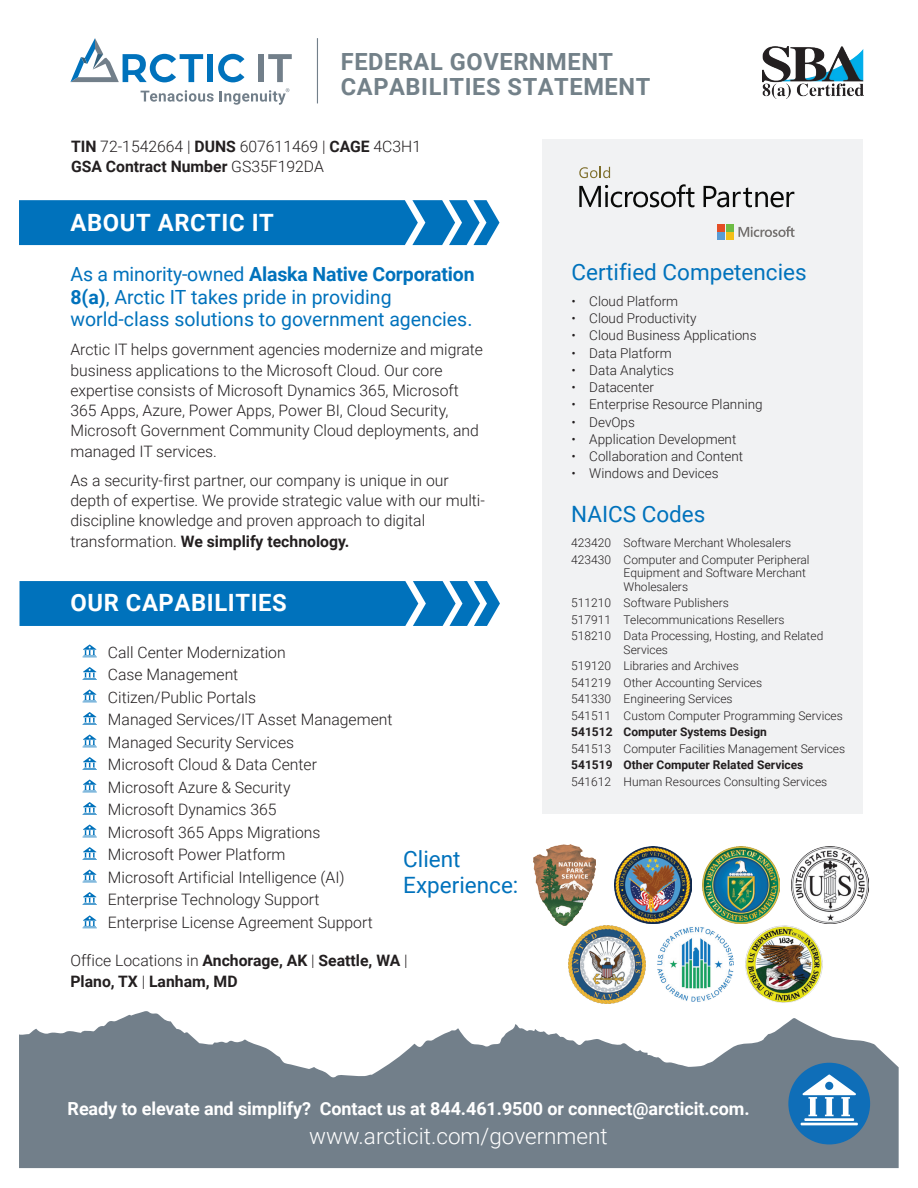
<style>
.page{position:relative;width:918px;height:1188px;background:#fff}
.page>*{position:absolute;margin:0;border:0;box-sizing:border-box;transform-origin:0 0}
.t1{font:700 23.85px "Roboto";letter-spacing:.025em;color:#fff}
.t2{font:700 23.7px/25.5px "Roboto";letter-spacing:.025em;color:#738189}
.t3{font:22.5px/25.5px "Roboto";color:#0072bc}
.t4{font:300 22.5px "Roboto";color:#fff}
.t5{font:19.5px/22.5px "Roboto";color:#0072bc}
.t6{font:700 18px "Roboto";letter-spacing:-.005em;color:#fff}
.t7{font:300 15.75px/22.5px "Roboto";color:#231f20}
.t8{font:700 15.75px/21px "Roboto";color:#231f20}
.t9{font:300 13.5px "Roboto";color:#231f20}
.t10{font:300 12px/16.5px "Roboto";color:#231f20}
.t11{font:700 12px "Roboto";color:#231f20}
.s1{font-weight:700}
.s2{font-weight:300}
</style>
<div class="page">
<svg style="left:20px;top:581px;width:480px;height:45px;background:#0e79bf"></svg>
<svg style="left:19px;top:200px;width:481px;height:45px;background:#0f7ac0"></svg>
<div style="left:543px;top:139px;width:320px;height:675px;background:#f1f2f3"></div>
<svg style="left:19px;top:1011px;width:880px;height:157px;fill:#727f8a"></svg>
<div style="left:788px;top:1063px;width:82px;height:81px;background:#0f6eb8;border-radius:50%"></div>
<hr style="left:804px;top:1118px;width:50px;height:3px;background:#fff">
<hr style="left:801px;top:1123px;width:57px;height:2px;background:#fff">
<svg style="left:802px;top:1074px;width:54px;height:42px"></svg>
<hr style="left:317px;top:38px;width:1px;height:65px;background:#727f8a">
<div style="left:207px;top:54px;width:6px;height:28px;background:#0072bc"></div>
<svg style="left:218px;top:54px;width:26px;height:28px"></svg>
<div style="left:258px;top:54px;width:6px;height:28px;background:#727f8a"></div>
<svg style="left:268px;top:54px;width:24px;height:28px"></svg>
<svg style="left:70px;top:38px;width:133px;height:44px"></svg>
<svg style="left:141px;top:90px;width:73px;height:12px"></svg>
<svg style="left:220px;top:88px;width:69px;height:17px"></svg>
<svg style="left:82px;top:644px;width:15px;height:14px"></svg>
<svg style="left:82px;top:667px;width:15px;height:13px"></svg>
<svg style="left:82px;top:690px;width:15px;height:13px"></svg>
<svg style="left:82px;top:712px;width:15px;height:13px"></svg>
<svg style="left:82px;top:735px;width:15px;height:13px"></svg>
<svg style="left:82px;top:757px;width:15px;height:13px"></svg>
<svg style="left:82px;top:780px;width:15px;height:13px"></svg>
<svg style="left:82px;top:802px;width:15px;height:13px"></svg>
<svg style="left:82px;top:825px;width:15px;height:13px"></svg>
<svg style="left:82px;top:847px;width:15px;height:13px"></svg>
<svg style="left:82px;top:870px;width:15px;height:13px"></svg>
<svg style="left:82px;top:892px;width:15px;height:13px"></svg>
<svg style="left:82px;top:915px;width:15px;height:14px"></svg>
<svg style="left:579px;top:184px;width:115px;height:23px"></svg>
<svg style="left:704px;top:186px;width:90px;height:21px"></svg>
<svg style="left:738px;top:226px;width:57px;height:11px"></svg>
<div style="left:717px;top:224px;width:8px;height:7px;background:#e44e25"></div>
<div style="left:726px;top:224px;width:8px;height:7px;background:#6dbc44"></div>
<div style="left:717px;top:232px;width:8px;height:8px;background:#599cd4"></div>
<div style="left:726px;top:232px;width:8px;height:8px;background:#f3bf17"></div>
<svg style="left:579px;top:167px;width:31px;height:11px"></svg>
<img style="left:533px;top:844px;width:63px;height:82px">
<img style="left:614px;top:846px;width:77px;height:77px">
<img style="left:791px;top:846px;width:77px;height:77px">
<img style="left:568px;top:926px;width:77px;height:77px">
<img style="left:703px;top:846px;width:77px;height:77px">
<img style="left:657px;top:926px;width:77px;height:77px;border-radius:39px">
<img style="left:745px;top:925px;width:78px;height:78px;border-radius:39px">
<img style="left:762px;top:47px;width:102px;height:52px">
<h2 class="t2" style="left:341px;top:48px;width:311px">FEDERAL GOVERNMENT<br>CAPABILITIES STATEMENT</h2>
<p class="t7" style="left:71px;top:136px;width:352px;line-height:19.5px"><span class="s1">TIN</span> 72-1542664 | <span class="s1">DUNS</span> 607611469 | <span class="s1">CAGE</span> 4C3H1<br><span class="s1">GSA Contract Number</span> GS35F192DA</p>
<h1 class="t1" style="left:70px;top:205px;width:205px">ABOUT ARCTIC IT</h1>
<p class="t5" style="left:70px;top:262px;width:406px">As a minority-owned <span class="s1">Alaska Native Corporation<br>8(a)</span>, Arctic IT takes pride in providing world-class solutions to government agencies.</p>
<p class="t7" style="left:70px;top:339px;width:414px;line-height:20.2px">Arctic IT helps government agencies modernize and migrate business applications to the Microsoft Cloud. Our core expertise consists of Microsoft Dynamics 365, Microsoft 365 Apps, Azure, Power Apps, Power BI, Cloud Security, Microsoft Government Community Cloud deployments, and managed IT services.</p>
<p class="t7" style="left:70px;top:470px;width:416px;line-height:20.2px">As a security-first partner, our company is unique in our depth of expertise. We provide strategic value with our multi&shy;discipline knowledge and proven approach to digital transformation. <span class="s1">We simplify technology.</span></p>
<h1 class="t1" style="left:70px;top:586px;width:218px">OUR CAPABILITIES</h1>
<p class="t7" style="left:108px;top:640px;width:286px">Call Center Modernization<br>Case Management<br>Citizen/Public Portals<br>Managed Services/IT Asset Management<br>Managed Security Services<br>Microsoft Cloud &amp; Data Center<br>Microsoft Azure &amp; Security<br>Microsoft Dynamics 365<br>Microsoft 365 Apps Migrations<br>Microsoft Power Platform<br>Microsoft Artificial Intelligence (AI)<br>Enterprise Technology Support<br>Enterprise License Agreement Support</p>
<h3 class="t3" style="left:403px;top:846px;width:117px">Client<br>Experience:</h3>
<p class="t8" style="left:70px;top:949px;width:339px"><span class="s2">Office Locations in</span> Anchorage, AK <span class="s2">|</span> Seattle, WA <span class="s2">|<br></span>Plano, TX <span class="s2">|</span> Lanham, MD</p>
<h3 class="t3" style="left:572px;top:258px;width:237px">Certified Competencies</h3>
<p class="t9" style="left:572px;top:292px;width:108px">• Cloud Platform</p>
<p class="t9" style="left:572px;top:309px;width:127px">• Cloud Productivity</p>
<p class="t9" style="left:572px;top:326px;width:186px">• Cloud Business Applications</p>
<p class="t9" style="left:572px;top:343px;width:102px">• Data Platform</p>
<p class="t9" style="left:572px;top:361px;width:104px">• Data Analytics</p>
<p class="t9" style="left:572px;top:378px;width:84px">• Datacenter</p>
<p class="t9" style="left:572px;top:395px;width:193px">• Enterprise Resource Planning</p>
<p class="t9" style="left:572px;top:412px;width:65px">• DevOps</p>
<p class="t9" style="left:572px;top:430px;width:166px">• Application Development</p>
<p class="t9" style="left:572px;top:447px;width:173px">• Collaboration and Content</p>
<p class="t9" style="left:572px;top:464px;width:149px">• Windows and Devices</p>
<h3 class="t3" style="left:571px;top:500px;width:136px">NAICS Codes</h3>
<p class="t10" style="left:571px;top:534px;width:240px">423420 Software Merchant Wholesalers<br>423430 Computer and Computer Peripheral</p>
<p class="t10" style="left:624px;top:566px;width:184px;line-height:13.5px">Equipment and Software Merchant<br>Wholesalers</p>
<p class="t10" style="left:571px;top:594px;width:254px">511210 Software Publishers<br>517911 Telecommunications Resellers<br>518210 Data Processing, Hosting, and Related</p>
<p class="t10" style="left:571px;top:641px;width:273px;text-indent:52px">Services<br>519120 Libraries and Archives<br>541219 Other Accounting Services<br>541330 Engineering Services<br>541511 Custom Computer Programming Services</p>
<p class="t11" style="left:571px;top:723px;width:197px">541512 Computer Systems Design</p>
<p class="t10" style="left:571px;top:740px;width:276px">541513 Computer Facilities Management Services</p>
<p class="t11" style="left:571px;top:756px;width:234px">541519 Other Computer Related Services</p>
<p class="t10" style="left:571px;top:773px;width:258px">541612 Human Resources Consulting Services</p>
<p class="t6" style="left:68px;top:1096px;width:684px">Ready to elevate and simplify? Contact us at 844.461.9500 or connect@arcticit.com.</p>
<h3 class="t4" style="left:309px;top:1120px;width:300px">www.arcticit.com/government</h3>
</div>
